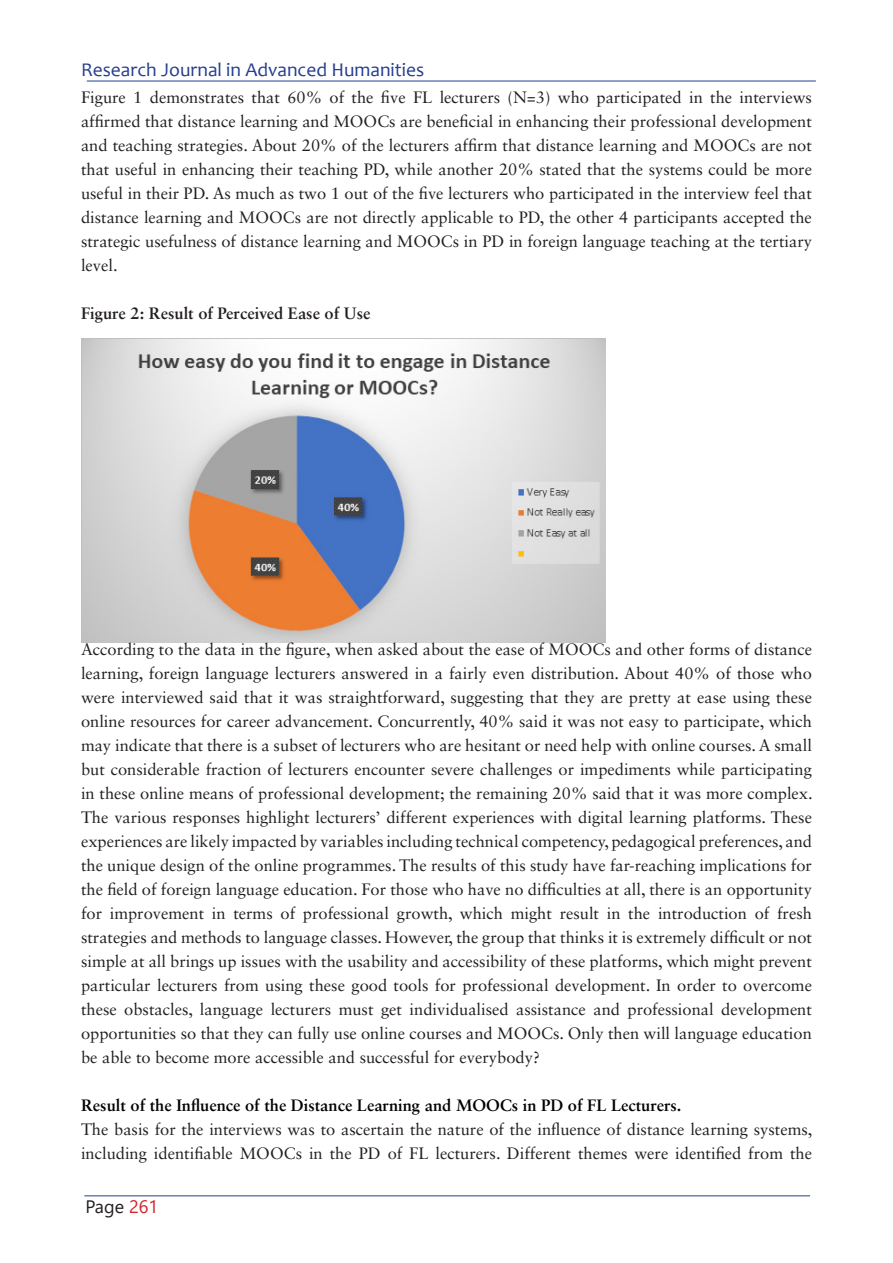
<style>
.page{position:relative;width:893px;height:1263px;background:#fff}
.page>*{position:absolute;margin:0;border:0;box-sizing:border-box;transform-origin:0 0}
.t1{font:19.5px "Candara";color:#253f8e}
.t2{font:18px "Segoe UI";color:#231f20}
.t3{font:16.5px/24px "Sabon LT Std";color:#231f20;text-align:justify}
.t4{font:700 16.5px "Sabon LT Std";color:#000}
.t5{font:700 16.5px "Sabon LT Std";color:#231f20}
.s1{color:#d1232a}
</style>
<div class="page">
<hr style="left:84px;top:1195px;width:726px;height:1px;background:#253f8e">
<hr style="left:87px;top:81px;width:729px;height:1px;background:#253f8e">
<img style="left:81px;top:338px;width:524px;height:304px">
<p class="t1" style="left:81px;top:57px;width:345px">Research Journal in Advanced Humanities</p>
<p class="t3" style="left:81px;top:85px;width:732px">Figure 1 demonstrates that 60% of the five FL lecturers (N=3) who participated in the interviews affirmed that distance learning and MOOCs are beneficial in enhancing their professional development and teaching strategies. About 20% of the lecturers affirm that distance learning and MOOCs are not that useful in enhancing their teaching PD, while another 20% stated that the systems could be more useful in their PD. As much as two 1 out of the five lecturers who participated in the interview feel that distance learning and MOOCs are not directly applicable to PD, the other 4 participants accepted the strategic usefulness of distance learning and MOOCs in PD in foreign language teaching at the tertiary level.</p>
<p class="t5" style="left:81px;top:303px;width:291px">Figure 2: Result of Perceived Ease of Use</p>
<p class="t3" style="left:81px;top:637px;width:733px">According to the data in the figure, when asked about the ease of MOOCs and other forms of distance learning, foreign language lecturers answered in a fairly even distribution. About 40% of those who were interviewed said that it was straightforward, suggesting that they are pretty at ease using these online resources for career advancement. Concurrently, 40% said it was not easy to participate, which may indicate that there is a subset of lecturers who are hesitant or need help with online courses. A small but considerable fraction of lecturers encounter severe challenges or impediments while participating in these online means of professional development; the remaining 20% said that it was more complex.<br>The various responses highlight lecturers’ different experiences with digital learning platforms. These experiences are likely impacted by variables including technical competency, pedagogical preferences, and the unique design of the online programmes. The results of this study have far-reaching implications for the field of foreign language education. For those who have no difficulties at all, there is an opportunity for improvement in terms of professional growth, which might result in the introduction of fresh strategies and methods to language classes. However, the group that thinks it is extremely difficult or not simple at all brings up issues with the usability and accessibility of these platforms, which might prevent particular lecturers from using these good tools for professional development. In order to overcome these obstacles, language lecturers must get individualised assistance and professional development opportunities so that they can fully use online courses and MOOCs. Only then will language education be able to become more accessible and successful for everybody?</p>
<p class="t4" style="left:81px;top:1095px;width:602px">Result of the Influence of the Distance Learning and MOOCs in PD of FL Lecturers.</p>
<p class="t3" style="left:81px;top:1117px;width:733px">The basis for the interviews was to ascertain the nature of the influence of distance learning systems, including identifiable MOOCs in the PD of FL lecturers. Different themes were identified from the</p>
<p class="t2" style="left:86px;top:1190px;width:74px">Page <span class="s1">261</span></p>
</div>
